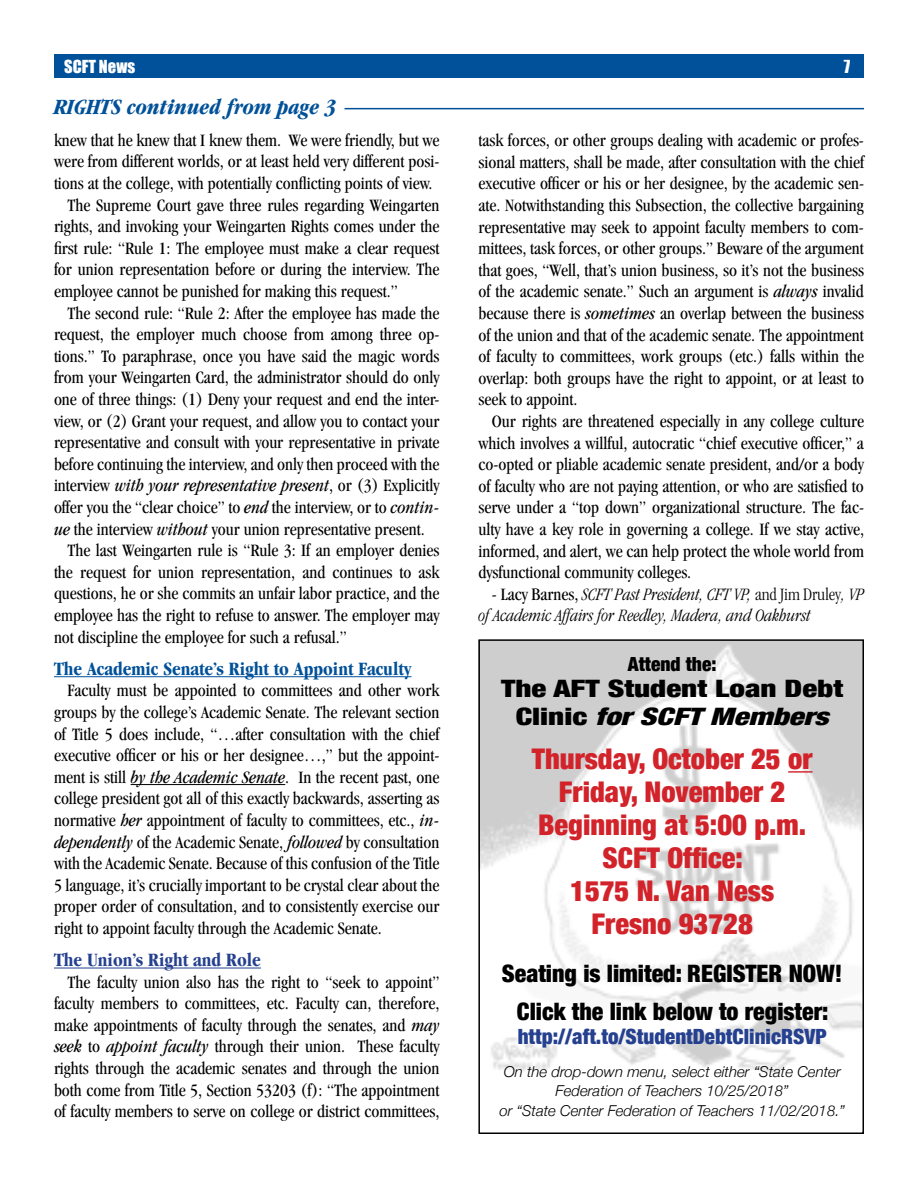
<style>
.page{position:relative;width:918px;height:1188px;background:#fff}
.page>*{position:absolute;margin:0;border:0;box-sizing:border-box;transform-origin:0 0}
.t1{font:900 condensed 28.5px/33px "Helvetica Neue";color:#d2232a;text-align:center}
.t2{font:900 condensed 24px/37.5px "Helvetica Neue";color:#000;text-align:center}
.t3{font:900 condensed 24px/28.5px "Helvetica Neue";color:#000;text-align:center;scale:1.29 1}
.t4{font:italic 700 condensed 22.5px "Garamond";color:#005199}
.t5{font:900 condensed 21px "Helvetica Neue";color:#25408f}
.t6{font:700 condensed 19.5px "Garamond";color:#005199}
.t7{font:700 condensed 19.5px "Garamond";color:#25408f}
.t8{font:900 condensed 19.5px "Helvetica Neue";color:#000}
.t9{font:condensed 18px/21.6px "Garamond";color:#000;text-align:justify}
.t10{font:italic 300 condensed 18px/21.6px "Garamond";color:#000}
.t11{font:italic condensed 18px "Garamond";color:#000}
.t12{font:16.5px "Impact";color:#fff}
.t13{font:italic 300 15px/19.5px "Helvetica Neue";color:#000;text-align:center}
.s1{font-style:normal}
.s2{font-style:italic}
.s3{font-weight:400;font-style:normal}
</style>
<div class="page">
<img style="left:481px;top:642px;width:380px;height:431px">
<div style="left:478px;top:639px;width:386px;height:495px;border:2px solid #000"></div>
<div style="left:54px;top:54px;width:810px;height:24px;background:#005199"></div>
<hr style="left:54px;top:676px;width:357px;height:1px;background:#005199">
<hr style="left:131px;top:784px;width:154px;height:1px;background:#000">
<hr style="left:54px;top:968px;width:207px;height:1px;background:#25408f">
<hr style="left:345px;top:108px;width:519px;height:1px;background:#005199">
<hr style="left:788px;top:771px;width:24px;height:2px;background:#d2232a">
<p class="t12" style="left:64px;top:54px;width:72px">SCFT News</p>
<p class="t12" style="left:844px;top:54px;width:8px">7</p>
<p class="t4" style="left:54px;top:94px;width:284px">RIGHTS continued from page 3</p>
<p class="t9" style="left:54px;top:129px;width:387px">knew that he knew that I knew them. We were friendly, but we</p>
<p class="t9" style="left:54px;top:151px;width:387px">were from different worlds, or at least held very different posi-</p>
<p class="t9" style="left:54px;top:172px;width:380px">tions at the college, with potentially conflicting points of view.</p>
<p class="t9" style="left:68px;top:194px;width:374px">The Supreme Court gave three rules regarding Weingarten</p>
<p class="t9" style="left:54px;top:216px;width:387px">rights, and invoking your Weingarten Rights comes under the</p>
<p class="t9" style="left:54px;top:237px;width:387px">first rule: “Rule 1: The employee must make a clear request</p>
<p class="t9" style="left:54px;top:259px;width:387px">for union representation before or during the interview. The</p>
<p class="t9" style="left:54px;top:280px;width:345px">employee cannot be punished for making this request.”</p>
<p class="t9" style="left:68px;top:302px;width:374px">The second rule: “Rule 2: After the employee has made the</p>
<p class="t9" style="left:54px;top:324px;width:387px">request, the employer much choose from among three op-</p>
<p class="t9" style="left:54px;top:345px;width:387px">tions.” To paraphrase, once you have said the magic words</p>
<p class="t9" style="left:54px;top:367px;width:387px">from your Weingarten Card, the administrator should do only</p>
<p class="t9" style="left:54px;top:388px;width:387px">one of three things: (1) Deny your request and end the inter-</p>
<p class="t9" style="left:54px;top:410px;width:387px">view, or (2) Grant your request, and allow you to contact your</p>
<p class="t9" style="left:54px;top:432px;width:387px">representative and consult with your representative in private</p>
<p class="t9" style="left:54px;top:453px;width:387px">before continuing the interview, and only then proceed with the</p>
<p class="t11" style="left:54px;top:476px;width:387px"><span class="s1">interview</span> with your representative present<span class="s1">, or (3) Explicitly</span></p>
<p class="t9" style="left:54px;top:496px;width:387px">offer you the “clear choice” to <span class="s2">end</span> the interview, or to <span class="s2">contin-</span></p>
<p class="t9" style="left:54px;top:518px;width:372px"><span class="s2">ue</span> the interview <span class="s2">without</span> your union representative present.</p>
<p class="t9" style="left:68px;top:540px;width:374px">The last Weingarten rule is “Rule 3: If an employer denies</p>
<p class="t9" style="left:54px;top:561px;width:387px">the request for union representation, and continues to ask</p>
<p class="t9" style="left:54px;top:583px;width:387px">questions, he or she commits an unfair labor practice, and the</p>
<p class="t9" style="left:54px;top:604px;width:387px">employee has the right to refuse to answer. The employer may</p>
<p class="t9" style="left:54px;top:626px;width:294px">not discipline the employee for such a refusal.”</p>
<p class="t6" style="left:54px;top:658px;width:359px">The Academic Senate’s Right to Appoint Faculty</p>
<p class="t9" style="left:54px;top:680px;width:387px;text-indent:14px">Faculty must be appointed to committees and other work groups by the college’s Academic Senate. The relevant section of Title 5 does include, “…after consultation with the chief executive officer or his or her designee…,” but the appoint&shy;ment is still <span class="s2">by the Academic Senate</span>. In the recent past, one college president got all of this exactly backwards, asserting as normative <span class="s2">her</span> appointment of faculty to committees, etc., <span class="s2">in&shy;dependently</span> of the Academic Senate, <span class="s2">followed</span> by consultation with the Academic Senate. Because of this confusion of the Title 5 language, it’s crucially important to be crystal clear about the proper order of consultation, and to consistently exercise our right to appoint faculty through the Academic Senate.</p>
<p class="t7" style="left:54px;top:949px;width:208px">The Union’s Right and Role</p>
<p class="t9" style="left:54px;top:971px;width:387px;text-indent:14px">The faculty union also has the right to “seek to appoint” faculty members to committees, etc. Faculty can, therefore, make appointments of faculty through the senates, and <span class="s2">may seek</span> to <span class="s2">appoint faculty</span> through their union. These faculty rights through the academic senates and through the union both come from Title 5, Section 53203 (f): “The appointment of faculty members to serve on college or district committees,</p>
<p class="t9" style="left:478px;top:130px;width:387px">task forces, or other groups dealing with academic or profes&shy;sional matters, shall be made, after consultation with the chief executive officer or his or her designee, by the academic sen&shy;ate. Notwithstanding this Subsection, the collective bargaining representative may seek to appoint faculty members to com&shy;mittees, task forces, or other groups.” Beware of the argument that goes, “Well, that’s union business, so it’s not the business of the academic senate.” Such an argument is <span class="s2">always</span> invalid because there is <span class="s2">sometimes</span> an overlap between the business of the union and that of the academic senate. The appointment of faculty to committees, work groups (etc.) falls within the overlap: both groups have the right to appoint, or at least to seek to appoint.</p>
<p class="t9" style="left:478px;top:410px;width:387px;text-indent:14px">Our rights are threatened especially in any college culture which involves a willful, autocratic “chief executive officer,” a co-opted or pliable academic senate president, and/or a body of faculty who are not paying attention, or who are satisfied to serve under a “top down” organizational structure. The fac&shy;ulty have a key role in governing a college. If we stay active, informed, and alert, we can help protect the whole world from dysfunctional community colleges.</p>
<p class="t10" style="left:478px;top:583px;width:387px;text-indent:14px"><span class="s3">- Lacy Barnes,</span> SCFT Past President, CFT VP, <span class="s1">and Jim Druley</span>, VP of Academic Affairs for Reedley, Madera, and Oakhurst</p>
<p class="t8" style="left:628px;top:652px;width:90px">Attend the:</p>
<h2 class="t3" style="left:501px;top:674px;width:267px">The AFT Student Loan Debt<br>C l i n i c <span class="s2">forSCFTMembers</span></h2>
<h1 class="t1" style="left:532px;top:742px;width:282px">Thursday, October 25 or<br>Friday, November 2<br>Beginning at 5:00 p.m.<br>SCFT Office:<br>1575 N. Van Ness<br>Fresno 93728</h1>
<h2 class="t2" style="left:502px;top:954px;width:342px">Seating is limited: REGISTER NOW!<br>Click the link below to register:</h2>
<p class="t5" style="left:518px;top:1023px;width:310px">http://aft.to/StudentDebtClinicRSVP</p>
<p class="t13" style="left:499px;top:1061px;width:347px">On the drop-down menu, select either “State Center<br>Federation of Teachers 10/25/2018”<br>or “State Center Federation of Teachers 11/02/2018.”</p>
</div>
